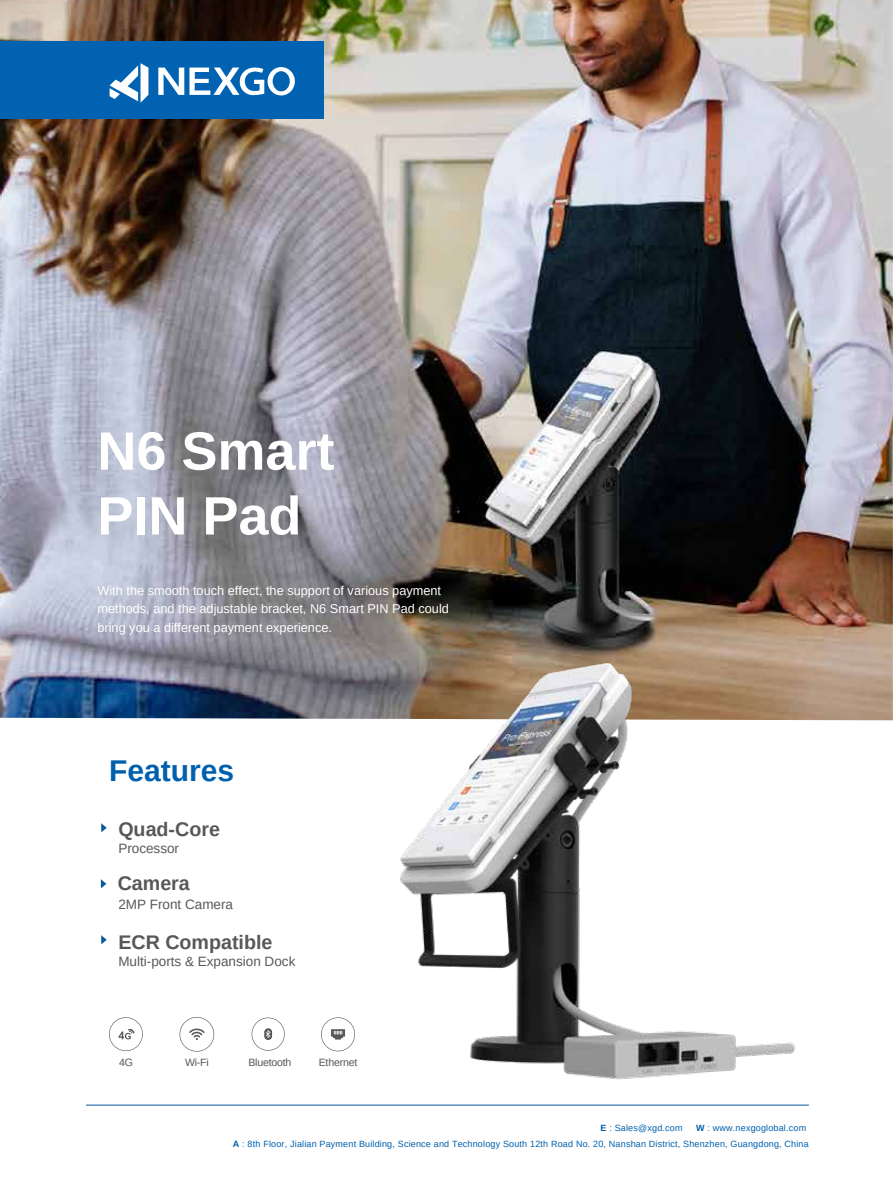
<style>
.page{position:relative;width:893px;height:1191px;background:#fff}
.page>*{position:absolute;margin:0;border:0;box-sizing:border-box;transform-origin:0 0}
.t1{font:700 54px/64.8px "Arimo";color:#fff}
.t2{font:700 30px "Arimo";color:#0060ad}
.t3{font:700 19.65px "Arimo";color:#595857}
.t4{font:13.5px "Arimo";color:#595857}
.t5{font:12.75px/18.6px "Arimo";color:#fff}
.t6{font:10.65px "Arimo";letter-spacing:-.02em;color:#595857}
.t7{font:9px/16.4px "Arimo";letter-spacing:.02em;color:#0060ad;text-align:right}
.s1{font-weight:700}
</style>
<div class="page">
<svg style="left:180px;top:1017px;width:34px;height:34px"></svg>
<svg style="left:109px;top:1017px;width:34px;height:34px"></svg>
<img style="left:0;top:0;width:893px;height:719px">
<div style="left:0;top:42px;width:324px;height:77px;background:#0062b1"></div>
<svg style="left:110px;top:63px;width:38px;height:40px"></svg>
<svg style="left:158px;top:67px;width:137px;height:29px"></svg>
<hr style="left:86px;top:1104px;width:723px;height:1px;background:#065b9f">
<svg style="left:101px;top:823px;width:6px;height:9px"></svg>
<svg style="left:101px;top:879px;width:5px;height:9px"></svg>
<svg style="left:101px;top:935px;width:6px;height:9px"></svg>
<img style="left:237px;top:643px;width:656px;height:463px">
<h1 class="t1" style="left:97px;top:419px;width:239px">N6 Smart<br>PIN Pad</h1>
<h3 class="t5" style="left:97px;top:581px;width:353px">With the smooth touch effect, the support of various payment methods, and the adjustable bracket, N6 Smart PIN Pad could bring you a different payment experience.</h3>
<h2 class="t2" style="left:109px;top:750px;width:127px">Features</h2>
<h3 class="t3" style="left:118px;top:815px;width:103px">Quad-Core</h3>
<h3 class="t4" style="left:118px;top:839px;width:62px">Processor</h3>
<h3 class="t3" style="left:118px;top:870px;width:74px">Camera</h3>
<h3 class="t4" style="left:118px;top:896px;width:116px">2MP Front Camera</h3>
<h3 class="t3" style="left:118px;top:928px;width:156px">ECR Compatible</h3>
<h3 class="t4" style="left:118px;top:952px;width:179px">Multi-ports &amp; Expansion Dock</h3>
<p class="t6" style="left:119px;top:1055px;width:15px">4G</p>
<p class="t6" style="left:185px;top:1055px;width:25px">Wi-Fi</p>
<p class="t6" style="left:248px;top:1055px;width:45px">Bluetooth</p>
<p class="t6" style="left:319px;top:1055px;width:40px">Ethernet</p>
<p class="t7" style="left:233px;top:1119px;width:577px"><span class="s1">W</span> : www.nexgoglobal.com<br><span class="s1">A</span> : 8th Floor, Jialian Payment Building, Science and Technology South 12th Road No. 20, Nanshan District, Shenzhen, Guangdong, China</p>
<p class="t7" style="left:600px;top:1119px;width:84px"><span class="s1">E</span> : Sales@xgd.com</p>
</div>
